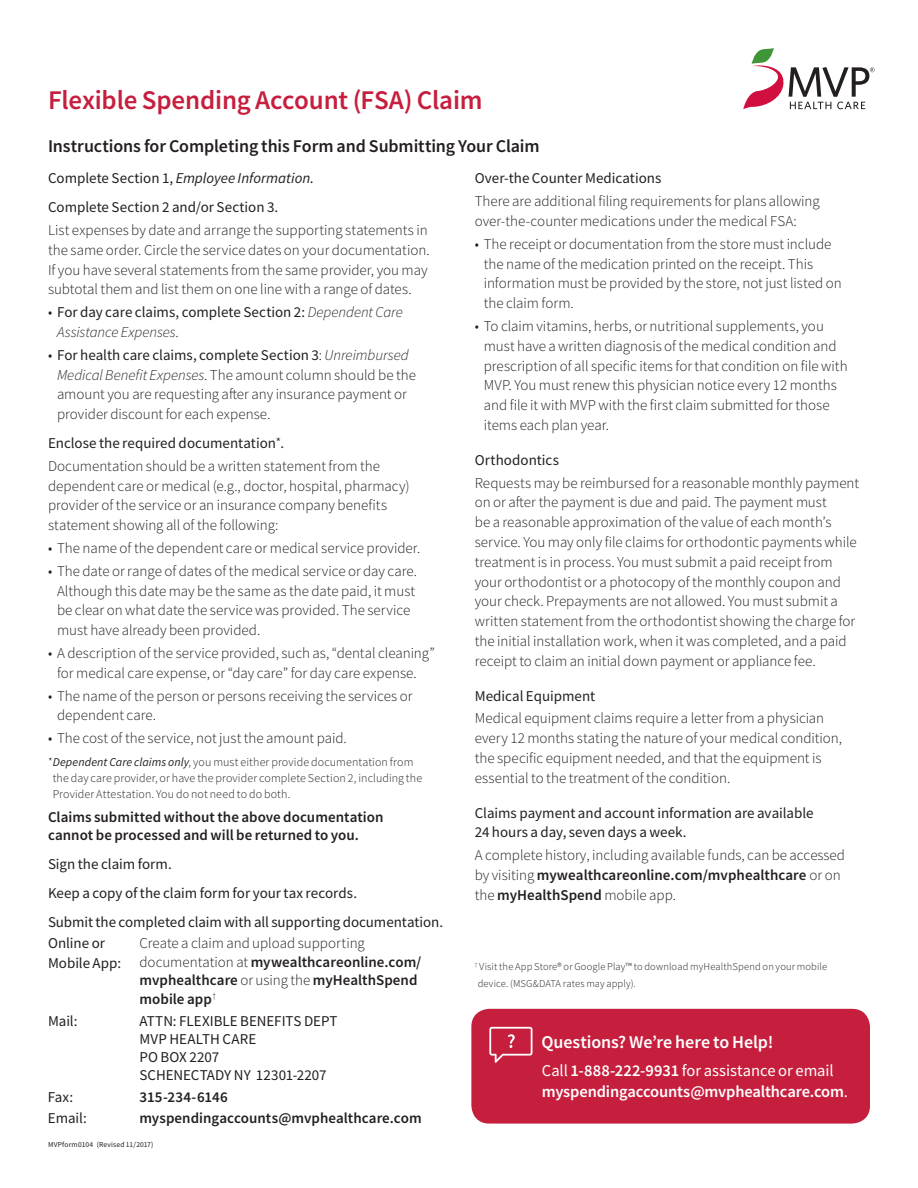
<style>
.page{position:relative;width:918px;height:1188px;background:#fff}
.page>*{position:absolute;margin:0;border:0;box-sizing:border-box;transform-origin:0 0}
.t1{font:600 27px "Source Sans Pro";letter-spacing:-.01em;color:#c61f3e}
.t2{font:600 18px "Source Sans Pro";letter-spacing:-.005em;color:#231f20}
.t3{font:600 18px "Source Sans Pro";letter-spacing:-.005em;color:#fff}
.t4{font:600 16.5px/21.8px "Source Sans Pro";letter-spacing:-.01em;color:#fff}
.t5{font:300 15px/19.8px "Source Sans Pro";color:#231f20}
.t6{font:15px/28.8px "Source Sans Pro";color:#231f20}
.t7{font:600 15px/18.6px "Source Sans Pro";letter-spacing:.005em;color:#231f20}
.t8{font:300 12px/15.9px "Source Sans Pro";letter-spacing:.01em;color:#231f20}
.t9{font:300 10.5px/17.4px "Source Sans Pro";letter-spacing:.015em;color:#231f20}
.t10{font:7.5px "Source Sans Pro";letter-spacing:.02em;color:#231f20}
.s1{font-style:italic}
.s2{font-weight:300}
.s3{font-weight:300;font-style:italic}
.s4{font-weight:400}
.s5{font-weight:400;font-style:italic}
.s6{font-weight:600}
</style>
<div class="page">
<svg style="left:743px;top:48px;width:131px;height:61px"></svg>
<div style="left:471px;top:1009px;width:399px;height:115px;background:#c61f3e;border-radius:18px"></div>
<svg style="left:489px;top:1027px;width:43px;height:36px"></svg>
<h1 class="t1" style="left:48px;top:82px;width:436px">Flexible Spending Account (FSA) Claim</h1>
<p class="t2" style="left:48px;top:134px;width:493px">Instructions for Completing this Form and Submitting Your Claim</p>
<p class="t6" style="left:48px;top:164px;width:267px">Complete Section 1, <span class="s1">Employee Information</span>.<br>Complete Section 2 and/or Section 3.</p>
<p class="t5" style="left:48px;top:220px;width:383px">List expenses by date and arrange the supporting statements in the same order. Circle the service dates on your documentation.<br>If you have several statements from the same provider, you may subtotal them and list them on one line with a range of dates.</p>
<p class="t6" style="left:57px;top:302px;width:347px;line-height:19.8px;text-indent:-9px"><span class="s2">•</span> For day care claims, complete Section 2: <span class="s3">Dependent Care<br>Assistance Expenses</span><span class="s2">.</span></p>
<p class="t5" style="left:57px;top:345px;width:361px;text-indent:-9px">• <span class="s4">For health care claims, complete Section 3</span>: <span class="s1">Unreimbursed Medical Benefit Expenses</span>. The amount column should be the amount you are requesting after any insurance payment or provider discount for each expense.</p>
<p class="t5" style="left:48px;top:432px;width:334px;line-height:22.8px"><span class="s4">Enclose the required documentation</span>*<span class="s4">.<br></span>Documentation should be a written statement from the</p>
<p class="t5" style="left:48px;top:476px;width:363px">dependent care or medical (e.g., doctor, hospital, pharmacy) provider of the service or an insurance company benefits statement showing all of the following:</p>
<p class="t5" style="left:48px;top:538px;width:374px">• The name of the dependent care or medical service provider.</p>
<p class="t5" style="left:57px;top:561px;width:362px;text-indent:-9px">• The date or range of dates of the medical service or day care.<br>Although this date may be the same as the date paid, it must be clear on what date the service was provided. The service must have already been provided.</p>
<p class="t5" style="left:57px;top:643px;width:379px;text-indent:-9px">• A description of the service provided, such as, “dental cleaning” for medical care expense, or “day care” for day care expense.</p>
<p class="t5" style="left:57px;top:686px;width:357px;text-indent:-9px">• The name of the person or persons receiving the services or dependent care.</p>
<p class="t5" style="left:48px;top:728px;width:300px">• The cost of the service, not just the amount paid.</p>
<p class="t8" style="left:53px;top:755px;width:371px;text-indent:-5px">*<span class="s5">Dependent Care claims only</span>, you must either provide documentation from the day care provider, or have the provider complete Section 2, including the<br>Provider Attestation. You do not need to do both.</p>
<p class="t7" style="left:48px;top:808px;width:337px;line-height:18px">Claims submitted without the above documentation cannot be processed and will be returned to you.</p>
<p class="t6" style="left:48px;top:849px;width:397px">Sign the claim form.<br>Keep a copy of the claim form for your tax records.<br>Submit the completed claim with all supporting documentation.</p>
<p class="t6" style="left:48px;top:933px;width:75px;line-height:19.8px">Online or<br>Mobile App:</p>
<p class="t7" style="left:140px;top:934px;width:283px"><span class="s2">Create a claim and upload supporting documentation at</span> mywealthcareonline.com/ mvphealthcare <span class="s2">or using the</span> myHealthSpend mobile app<sup>†</sup></p>
<p class="t6" style="left:48px;top:1006px;width:31px">Mail:</p>
<p class="t6" style="left:139px;top:1012px;width:200px;line-height:18px">ATTN: FLEXIBLE BENEFITS DEPT<br>MVP HEALTH CARE<br>PO BOX 2207<br>SCHENECTADY NY 12301-2207</p>
<p class="t6" style="left:48px;top:1082px;width:27px">Fax:</p>
<p class="t7" style="left:139px;top:1087px;width:90px">315-234-6146</p>
<p class="t6" style="left:48px;top:1104px;width:40px">Email:</p>
<p class="t7" style="left:139px;top:1109px;width:284px">myspendingaccounts@mvphealthcare.com</p>
<p class="t6" style="left:475px;top:164px;width:188px">Over-the Counter Medications</p>
<p class="t5" style="left:475px;top:191px;width:347px">There are additional filing requirements for plans allowing over-the-counter medications under the medical FSA:</p>
<p class="t5" style="left:484px;top:234px;width:359px;text-indent:-9px">• The receipt or documentation from the store must include the name of the medication printed on the receipt. This information must be provided by the store, not just listed on the claim form.</p>
<p class="t5" style="left:484px;top:316px;width:365px;text-indent:-9px">• To claim vitamins, herbs, or nutritional supplements, you must have a written diagnosis of the medical condition and prescription of all specific items for that condition on file with MVP. You must renew this physician notice every 12 months and file it with MVP with the first claim submitted for those items each plan year.</p>
<p class="t6" style="left:475px;top:445px;width:86px">Orthodontics</p>
<p class="t5" style="left:475px;top:473px;width:386px">Requests may be reimbursed for a reasonable monthly payment on or after the payment is due and paid. The payment must<br>be a reasonable approximation of the value of each month’s service. You may only file claims for orthodontic payments while treatment is in process. You must submit a paid receipt from your orthodontist or a photocopy of the monthly coupon and your check. Prepayments are not allowed. You must submit a written statement from the orthodontist showing the charge for the initial installation work, when it was completed, and a paid receipt to claim an initial down payment or appliance fee.</p>
<p class="t6" style="left:475px;top:681px;width:122px">Medical Equipment</p>
<p class="t5" style="left:475px;top:708px;width:369px">Medical equipment claims require a letter from a physician every 12 months stating the nature of your medical condition, the specific equipment needed, and that the equipment is essential to the treatment of the condition.</p>
<p class="t6" style="left:475px;top:803px;width:340px;line-height:19.8px">Claims payment and account information are available<br>24 hours a day, seven days a week.</p>
<p class="t5" style="left:475px;top:845px;width:372px">A complete history, including available funds, can be accessed by visiting <span class="s6">mywealthcareonline.com/mvphealthcare</span> or on the <span class="s6">myHealthSpend</span> mobile app.</p>
<p class="t9" style="left:475px;top:958px;width:354px"><sup>†</sup> Visit the App Store® or Google Play™ to download myHealthSpend on your mobile device. (MSG&amp;DATA rates may apply).</p>
<p class="t3" style="left:541px;top:1030px;width:234px">Questions? We’re here to Help!</p>
<p class="t4" style="left:542px;top:1059px;width:308px"><span class="s4">Call</span> 1-888-222-9931 <span class="s4">for assistance or email </span>myspendingaccounts@mvphealthcare.com<span class="s4">.</span></p>
<p class="t10" style="left:48px;top:1140px;width:107px">MVPform0104 (Revised 11/2017)</p>
</div>
